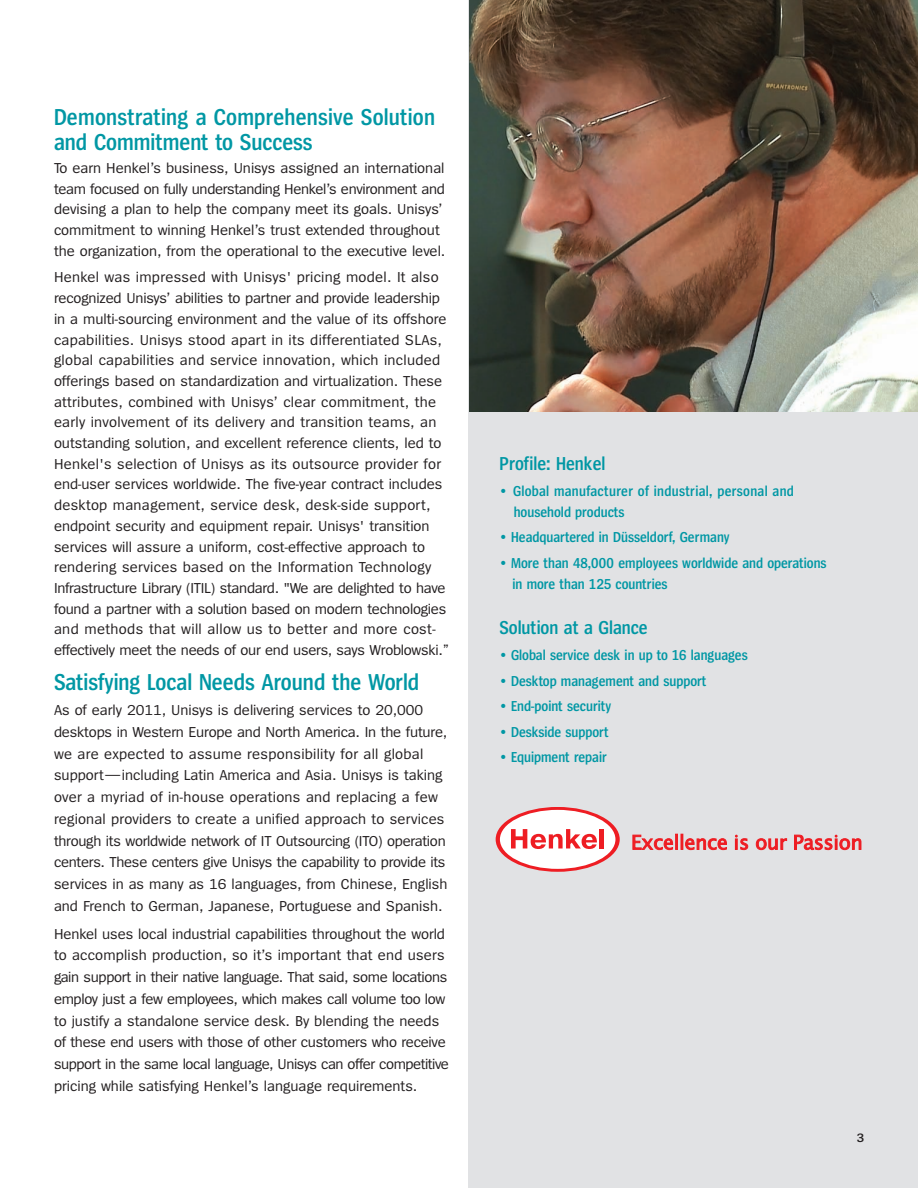
<style>
.page{position:relative;width:918px;height:1188px;background:#fff}
.page>*{position:absolute;margin:0;border:0;box-sizing:border-box;transform-origin:0 0}
.t1{font:600 24px/25.5px "Spiegel Cd";color:#0097a4}
.t2{font:600 19.5px "Spiegel Cd";color:#0097a4}
.t3{font:15px/20.7px "Spiegel";color:#231f20}
.t4{font:600 15px/21px "Spiegel Cd";color:#0097a4}
.t5{font:600 15px/21px "Spiegel Cd";letter-spacing:.02em;color:#0097a4}
.t6{font:600 12.75px "Spiegel";color:#231f20}
</style>
<div class="page">
<div style="left:468px;top:0;width:450px;height:1188px;background:#e1e2e4"></div>
<svg style="left:496px;top:807px;width:124px;height:65px"></svg>
<hr style="left:600px;top:829px;width:4px;height:19px;background:#ee1d23">
<svg style="left:632px;top:834px;width:95px;height:16px"></svg>
<svg style="left:756px;top:838px;width:31px;height:12px"></svg>
<svg style="left:735px;top:835px;width:13px;height:15px"></svg>
<svg style="left:794px;top:835px;width:67px;height:15px"></svg>
<img style="left:469px;top:0;width:449px;height:412px">
<h1 class="t1" style="left:54px;top:106px;width:383px">Demonstrating a Comprehensive Solution and Commitment to Success</h1>
<p class="t3" style="left:54px;top:159px;width:393px">To earn Henkel’s business, Unisys assigned an international team focused on fully understanding Henkel’s environment and devising a plan to help the company meet its goals. Unisys’ commitment to winning Henkel’s trust extended throughout the organization, from the operational to the executive level.</p>
<p class="t3" style="left:54px;top:268px;width:397px">Henkel was impressed with Unisys' pricing model. It also recognized Unisys’ abilities to partner and provide leadership in a multi-sourcing environment and the value of its offshore capabilities. Unisys stood apart in its differentiated SLAs, global capabilities and service innovation, which included offerings based on standardization and virtualization. These attributes, combined with Unisys’ clear commitment, the early involvement of its delivery and transition teams, an outstanding solution, and excellent reference clients, led to Henkel's selection of Unisys as its outsource provider for end-user services worldwide. The five-year contract includes desktop management, service desk, desk-side support, endpoint security and equipment repair. Unisys' transition services will assure a uniform, cost-effective approach to rendering services based on the Information Technology Infrastructure Library (ITIL) standard. "We are delighted to have found a partner with a solution based on modern technologies and methods that will allow us to better and more cost&shy;effectively meet the needs of our end users, says Wroblowski.”</p>
<h1 class="t1" style="left:54px;top:671px;width:367px">Satisfying Local Needs Around the World</h1>
<p class="t3" style="left:54px;top:700px;width:395px;line-height:21.8px">As of early 2011, Unisys is delivering services to 20,000 desktops in Western Europe and North America. In the future, we are expected to assume responsibility for all global support—including Latin America and Asia. Unisys is taking over a myriad of in-house operations and replacing a few regional providers to create a unified approach to services through its worldwide network of IT Outsourcing (ITO) operation centers. These centers give Unisys the capability to provide its services in as many as 16 languages, from Chinese, English and French to German, Japanese, Portuguese and Spanish.</p>
<p class="t3" style="left:54px;top:924px;width:397px;line-height:21.8px">Henkel uses local industrial capabilities throughout the world to accomplish production, so it’s important that end users gain support in their native language. That said, some locations employ just a few employees, which makes call volume too low to justify a standalone service desk. By blending the needs of these end users with those of other customers who receive support in the same local language, Unisys can offer competitive pricing while satisfying Henkel’s language requirements.</p>
<h2 class="t2" style="left:500px;top:456px;width:108px">Profile: Henkel</h2>
<p class="t5" style="left:514px;top:482px;width:282px;text-indent:-14px">• Global manufacturer of industrial, personal and household products</p>
<p class="t4" style="left:500px;top:528px;width:232px">• Headquartered in Düsseldorf, Germany</p>
<p class="t4" style="left:513px;top:554px;width:316px;text-indent:-13px">• More than 48,000 employees worldwide and operations in more than 125 countries</p>
<h2 class="t2" style="left:500px;top:620px;width:150px">Solution at a Glance</h2>
<p class="t4" style="left:500px;top:646px;width:250px">• Global service desk in up to 16 languages</p>
<p class="t4" style="left:500px;top:671px;width:209px">• Desktop management and support</p>
<p class="t4" style="left:500px;top:697px;width:113px">• End-point security</p>
<p class="t4" style="left:500px;top:722px;width:111px">• Deskside support</p>
<p class="t4" style="left:500px;top:748px;width:109px">• Equipment repair</p>
<p class="t6" style="left:857px;top:1133px;width:9px">3</p>
</div>
